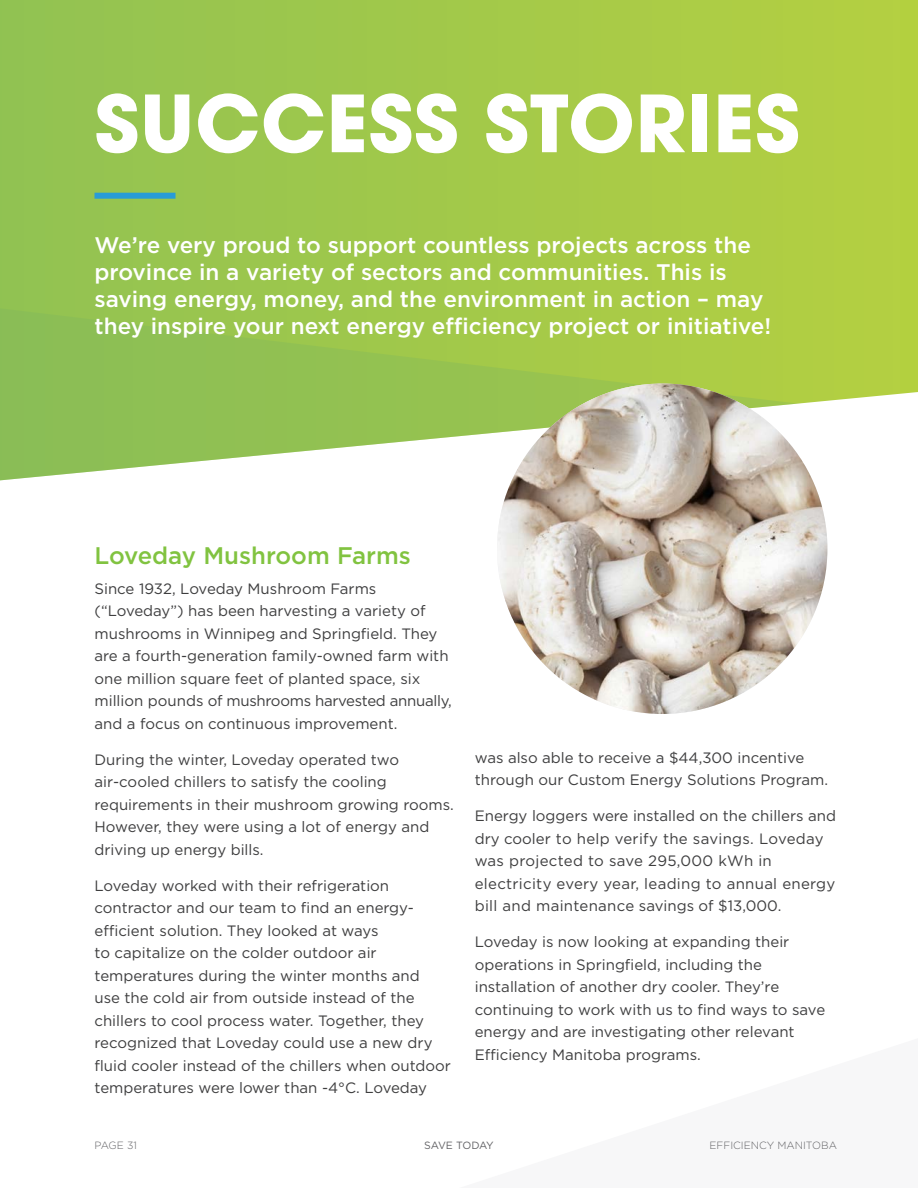
<style>
.page{position:relative;width:918px;height:1188px;background:#fff}
.page>*{position:absolute;margin:0;border:0;box-sizing:border-box;transform-origin:0 0}
.body{font:700 78px "ITC Avant Garde Std";letter-spacing:.01em;color:#fff}
.subhead{font:500 24px "Gotham";color:#81c340}
.white_subhead_large{font:500 22.5px/27px "Gotham";color:#fff}
.body-2{font:15px/22.5px "Gotham";color:#3e3e3f}
.t1{font:300 10.5px "Gotham";color:#636366}
.t2{font:10.5px "Gotham";letter-spacing:-.045em;color:#636366}
</style>
<div class="page">
<svg style="left:0;top:0;width:918px;height:400px;background:#a2c949"></svg>
<svg style="left:0;top:307px;width:837px;height:173px;background:#a6cc67"></svg>
<div style="left:94px;top:193px;width:82px;height:6px;background:#289cd7"></div>
<img style="left:497px;top:384px;width:330px;height:330px;border-radius:165px">
<p class="body" style="left:94px;top:71px;width:707px">SUCCESS STORIES</p>
<p class="white_subhead_large" style="left:94px;top:232px;width:678px">We’re very proud to support countless projects across the province in a variety of sectors and communities. This is saving energy, money, and the environment in action – may they inspire your next energy efficiency project or initiative!</p>
<p class="subhead" style="left:94px;top:540px;width:318px">Loveday Mushroom Farms</p>
<p class="body-2" style="left:94px;top:577px;width:359px">Since 1932, Loveday Mushroom Farms (“Loveday”) has been harvesting a variety of mushrooms in Winnipeg and Springfield. They are a fourth-generation family-owned farm with one million square feet of planted space, six million pounds of mushrooms harvested annually, and a focus on continuous improvement.</p>
<p class="body-2" style="left:94px;top:748px;width:359px">During the winter, Loveday operated two air-cooled chillers to satisfy the cooling requirements in their mushroom growing rooms.<br>However, they were using a lot of energy and driving up energy bills.</p>
<p class="body-2" style="left:94px;top:874px;width:358px">Loveday worked with their refrigeration contractor and our team to find an energy&shy;efficient solution. They looked at ways<br>to capitalize on the colder outdoor air temperatures during the winter months and<br>use the cold air from outside instead of the chillers to cool process water. Together, they recognized that Loveday could use a new dry fluid cooler instead of the chillers when outdoor temperatures were lower than -4°C. Loveday</p>
<p class="body-2" style="left:475px;top:746px;width:353px">was also able to receive a $44,300 incentive through our Custom Energy Solutions Program.</p>
<p class="body-2" style="left:475px;top:804px;width:363px">Energy loggers were installed on the chillers and dry cooler to help verify the savings. Loveday was projected to save 295,000 kWh in electricity every year, leading to annual energy bill and maintenance savings of $13,000.</p>
<p class="body-2" style="left:475px;top:930px;width:352px">Loveday is now looking at expanding their operations in Springfield, including the installation of another dry cooler. They’re continuing to work with us to find ways to save energy and are investigating other relevant Efficiency Manitoba programs.</p>
<p class="t1" style="left:94px;top:1138px;width:44px">PAGE 31</p>
<p class="t2" style="left:424px;top:1138px;width:71px">SAVE TODAY</p>
<p class="t1" style="left:710px;top:1138px;width:129px">EFFICIENCY MANITOBA</p>
</div>
